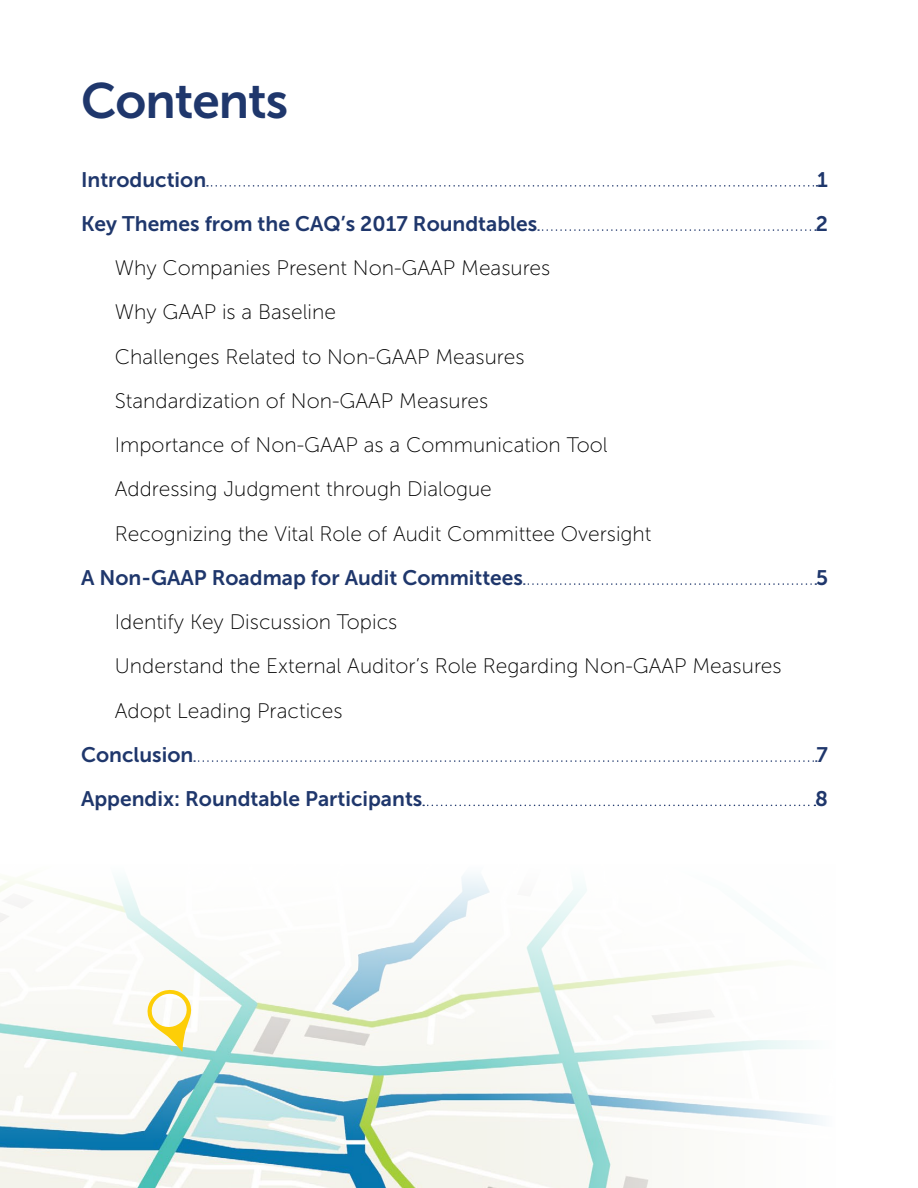
<style>
.page{position:relative;width:918px;height:1188px;background:#fff}
.page>*{position:absolute;margin:0;border:0;box-sizing:border-box;transform-origin:0 0}
.t1{font:49.5px "Museo Sans 700";letter-spacing:-.02em;color:#1f376c}
.t2{font:21px/44.2px "Museo Sans 100";color:#000}
.t3{font:21px "Museo Sans 700";color:#1f376c}
</style>
<div class="page">
<svg style="left:207px;top:185px;width:610px;height:2px"></svg>
<svg style="left:538px;top:229px;width:278px;height:2px"></svg>
<svg style="left:524px;top:583px;width:292px;height:2px"></svg>
<svg style="left:194px;top:760px;width:623px;height:2px"></svg>
<svg style="left:423px;top:805px;width:392px;height:1px"></svg>
<img style="left:0;top:1142px;width:470px;height:46px">
<svg style="left:470px;top:1142px;width:182px;height:46px;fill:#f5f5ef"></svg>
<svg style="left:0;top:875px;width:822px;height:267px"></svg>
<svg style="left:145px;top:987px;width:49px;height:65px"></svg>
<h1 class="t1" style="left:81px;top:73px;width:209px">Contents</h1>
<p class="t3" style="left:81px;top:168px;width:127px">Introduction</p>
<p class="t3" style="left:817px;top:168px;width:12px">1</p>
<p class="t3" style="left:81px;top:212px;width:458px">Key Themes from the CAQ’s 2017 Roundtables</p>
<p class="t3" style="left:816px;top:212px;width:14px">2</p>
<p class="t2" style="left:115px;top:246px;width:538px">Why Companies Present Non-GAAP Measures<br>Why GAAP is a Baseline<br>Challenges Related to Non-GAAP Measures Standardization of Non-GAAP Measures<br>Importance of Non-GAAP as a Communication Tool Addressing Judgment through Dialogue<br>Recognizing the Vital Role of Audit Committee Oversight</p>
<p class="t3" style="left:81px;top:566px;width:444px">A Non-GAAP Roadmap for Audit Committees</p>
<p class="t3" style="left:816px;top:566px;width:13px">5</p>
<p class="t2" style="left:115px;top:600px;width:668px">Identify Key Discussion Topics<br>Understand the External Auditor’s Role Regarding Non-GAAP Measures<br>Adopt Leading Practices</p>
<p class="t3" style="left:81px;top:743px;width:114px">Conclusion</p>
<p class="t3" style="left:817px;top:743px;width:13px">7</p>
<p class="t3" style="left:81px;top:787px;width:343px">Appendix: Roundtable Participants</p>
<p class="t3" style="left:815px;top:787px;width:14px">8</p>
</div>
